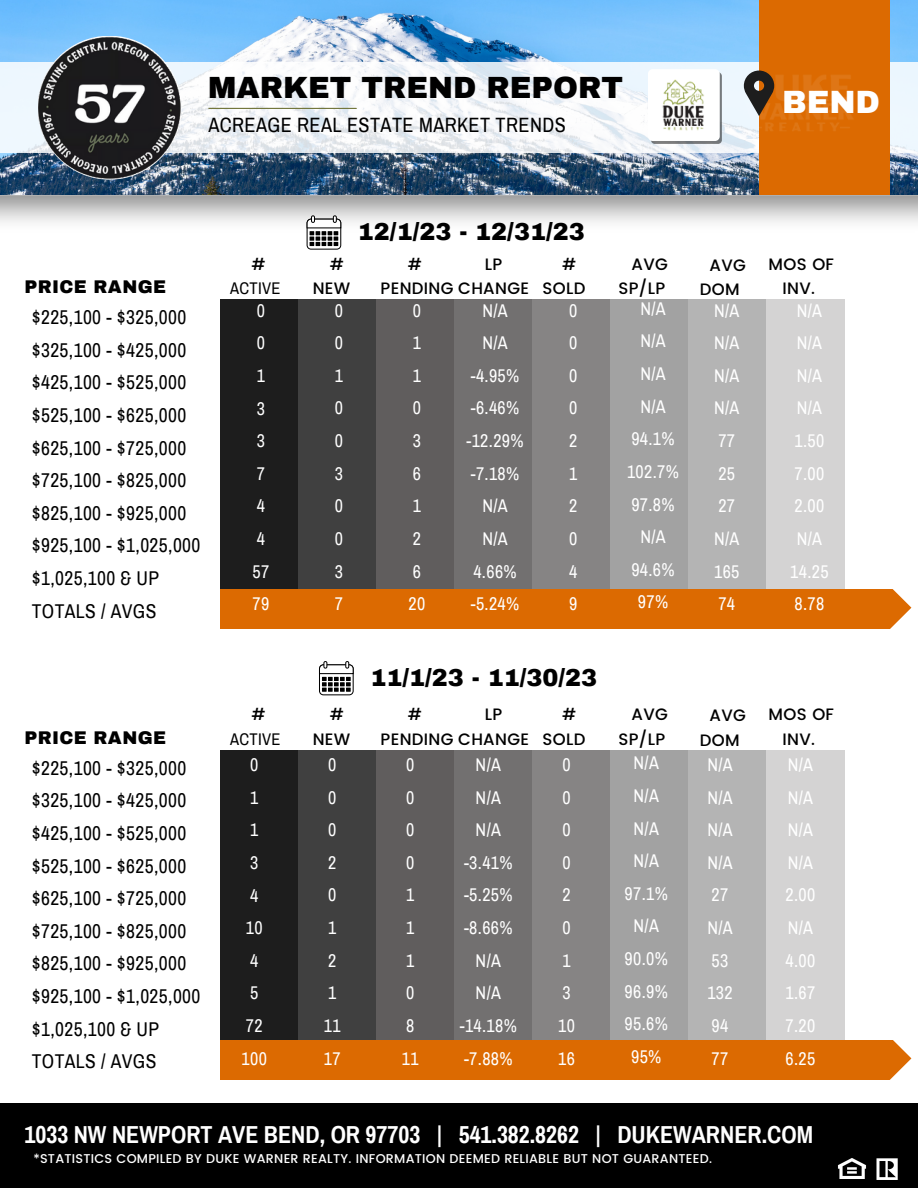
<style>
.page{position:relative;width:918px;height:1188px;background:#fff}
.page>*{position:absolute;margin:0;border:0;box-sizing:border-box;transform-origin:0 0}
.t1{font:900 31.5px "Archivo";color:#fff}
.t2{font:900 30px "Archivo";color:#000}
.t3{font:700 24px "Archivo Narrow";color:#fff}
.t4{font:900 24px "Archivo";color:#000}
.t5{font:20.25px "Archivo Narrow";letter-spacing:.02em;color:#000}
.t6{font:19.5px/32.7px "Archivo Narrow";letter-spacing:.02em;color:#000}
.t7{font:18px/32.7px "Archivo Narrow";letter-spacing:.02em;color:#fff}
.t8{font:900 18px "Archivo";letter-spacing:.02em;color:#000}
.t9{font:500 16.5px/24.8px "Poppins";letter-spacing:.02em;color:#000}
.t10{font:16.5px/24.8px "Archivo Narrow";letter-spacing:.02em;color:#000;text-align:center}
.t11{font:500 12.75px "Poppins";letter-spacing:.02em;color:#fff}
.s1{font-family:"Poppins";font-weight:500}
</style>
<div class="page">
<div style="left:221px;top:750px;width:78px;height:305px;background:#1d1d1d"></div>
<div style="left:299px;top:750px;width:78px;height:305px;background:#404040"></div>
<div style="left:377px;top:750px;width:78px;height:305px;background:#605d5d"></div>
<div style="left:455px;top:750px;width:78px;height:305px;background:#727070"></div>
<div style="left:533px;top:750px;width:78px;height:305px;background:#868484"></div>
<div style="left:611px;top:750px;width:78px;height:305px;background:#a2a2a2"></div>
<div style="left:689px;top:750px;width:78px;height:305px;background:#b4b4b4"></div>
<div style="left:767px;top:750px;width:78px;height:305px;background:#d4d3d3"></div>
<div style="left:221px;top:1040px;width:697px;height:40px;background:#dc6a01"></div>
<svg style="left:890px;top:1040px;width:28px;height:40px"></svg>
<div style="left:221px;top:299px;width:78px;height:305px;background:#1d1d1d"></div>
<div style="left:299px;top:299px;width:78px;height:305px;background:#404040"></div>
<div style="left:377px;top:299px;width:78px;height:305px;background:#605d5d"></div>
<div style="left:455px;top:299px;width:78px;height:305px;background:#727070"></div>
<div style="left:533px;top:299px;width:78px;height:305px;background:#868484"></div>
<div style="left:611px;top:299px;width:78px;height:305px;background:#a2a2a2"></div>
<div style="left:689px;top:299px;width:78px;height:305px;background:#b4b4b4"></div>
<div style="left:767px;top:299px;width:78px;height:305px;background:#d4d3d3"></div>
<div style="left:221px;top:589px;width:697px;height:40px;background:#dc6a01"></div>
<svg style="left:890px;top:589px;width:28px;height:40px"></svg>
<img style="left:0;top:195px;width:918px;height:37px">
<svg style="left:307px;top:215px;width:34px;height:35px"></svg>
<svg style="left:319px;top:661px;width:35px;height:34px"></svg>
<img style="left:0;top:0;width:918px;height:195px">
<div style="left:0;top:1103px;width:918px;height:85px;background:#000"></div>
<img style="left:876px;top:1158px;width:23px;height:22px">
<img style="left:837px;top:1158px;width:30px;height:21px">
<svg style="left:0;top:62px;width:918px;height:91px;fill:#f3f7fb"></svg>
<div style="left:759px;top:0;width:131px;height:194px;background:#dc6a01"></div>
<div style="left:651px;top:72px;width:71px;height:72px;background:#77797b;border-radius:4px"></div>
<div style="left:648px;top:69px;width:72px;height:72px;background:#fff;border-radius:5px"></div>
<img style="left:662px;top:79px;width:41px;height:52px">
<img style="left:703px;top:71px;width:193px;height:64px">
<hr style="left:209px;top:108px;width:147px;height:1px;background:#6f7337">
<svg style="left:744px;top:71px;width:30px;height:45px"></svg>
<img style="left:39px;top:36px;width:143px;height:143px">
<p class="t2" style="left:208px;top:71px;width:416px">MARKET TREND REPORT</p>
<p class="t5" style="left:208px;top:114px;width:359px">ACREAGE REAL ESTATE MARKET TRENDS</p>
<p class="t1" style="left:782px;top:86px;width:99px">BEND</p>
<h5 class="t8" style="left:25px;top:278px;width:143px">PRICE RANGE</h5>
<h5 class="t6" style="left:32px;top:301px;width:170px">$225,100 - $325,000 $325,100 - $425,000 $425,100 - $525,000 $525,100 - $625,000 $625,100 - $725,000 $725,100 - $825,000 $825,100 - $925,000 $925,100 - $1,025,000 $1,025,100 &amp; UP<br>TOTALS / AVGS</h5>
<p class="t8" style="left:25px;top:728px;width:143px">PRICE RANGE</p>
<h3 class="t6" style="left:32px;top:752px;width:170px">$225,100 - $325,000 $325,100 - $425,000 $425,100 - $525,000 $525,100 - $625,000 $625,100 - $725,000 $725,100 - $825,000 $825,100 - $925,000 $925,100 - $1,025,000 $1,025,100 &amp; UP<br>TOTALS / AVGS</h3>
<h5 class="t4" style="left:358px;top:219px;width:228px">12/1/23 - 12/31/23</h5>
<h5 class="t10" style="left:230px;top:252px;width:52px"><span class="s1">#<br></span>ACTIVE</h5>
<h5 class="t9" style="left:313px;top:251px;width:39px;text-indent:17px">#<br>NEW</h5>
<p class="t9" style="left:381px;top:251px;width:150px;text-indent:27px">#<br>PENDING CHANGE</p>
<p class="t9" style="left:485px;top:251px;width:19px">LP</p>
<h3 class="t9" style="left:542px;top:251px;width:44px;text-indent:20px">#<br>SOLD</h3>
<h6 class="t9" style="left:618px;top:251px;width:51px;text-align:right">AVG<br>SP/LP</h6>
<h5 class="t9" style="left:700px;top:253px;width:47px;text-align:center">AVG<br>DOM</h5>
<h5 class="t9" style="left:769px;top:251px;width:67px;text-align:center">MOS OF<br>INV.</h5>
<h6 class="t7" style="left:253px;top:294px;width:18px">0<br>0<br>1<br>3<br>3<br>7<br>4<br>4<br>57<br>79</h6>
<h6 class="t7" style="left:409px;top:294px;width:18px">0<br>1<br>1<br>0<br>3<br>6<br>1<br>2<br>6<br>20</h6>
<h6 class="t7" style="left:466px;top:294px;width:59px;text-align:center">N/A<br>N/A -4.95% -6.46% -12.29% -7.18%<br>N/A<br>N/A<br>4.66% -5.24%</h6>
<h6 class="t7" style="left:569px;top:294px;width:10px;text-align:justify">0<br>0<br>0<br>0<br>2<br>1<br>2<br>0<br>4<br>9</h6>
<h6 class="t7" style="left:627px;top:292px;width:53px;text-align:center">N/A<br>N/A<br>N/A<br>N/A<br>94.1%<br>102.7%<br>97.8%<br>N/A<br>94.6%<br>97%</h6>
<h6 class="t7" style="left:714px;top:294px;width:27px">N/A<br>N/A<br>N/A<br>N/A<br>77<br>25<br>27<br>N/A<br>165<br>74</h6>
<h6 class="t7" style="left:790px;top:294px;width:40px;text-align:center">N/A<br>N/A<br>N/A<br>N/A<br>1.50<br>7.00<br>2.00<br>N/A<br>14.25<br>8.78</h6>
<h6 class="t7" style="left:335px;top:294px;width:10px;text-align:justify">0<br>0<br>1<br>0<br>0<br>3<br>0<br>0<br>3<br>7</h6>
<h5 class="t4" style="left:370px;top:664px;width:228px">11/1/23 - 11/30/23</h5>
<h6 class="t10" style="left:230px;top:702px;width:52px"><span class="s1">#<br></span>ACTIVE</h6>
<h4 class="t9" style="left:313px;top:702px;width:39px;text-indent:17px">#<br>NEW</h4>
<h6 class="t9" style="left:381px;top:702px;width:150px;text-indent:27px">#<br>PENDING CHANGE</h6>
<h4 class="t9" style="left:485px;top:702px;width:19px">LP</h4>
<h6 class="t9" style="left:542px;top:702px;width:44px;text-indent:20px">#<br>SOLD</h6>
<h5 class="t9" style="left:618px;top:702px;width:51px;text-align:right">AVG<br>SP/LP</h5>
<h5 class="t9" style="left:700px;top:703px;width:47px;text-align:center">AVG<br>DOM</h5>
<h5 class="t9" style="left:769px;top:702px;width:67px;text-align:center">MOS OF<br>INV.</h5>
<p class="t7" style="left:242px;top:781px;width:27px;text-align:center">1<br>1<br>3<br>4<br>10<br>4<br>5<br>72<br>100</p>
<h1 class="t7" style="left:324px;top:749px;width:18px">0<br>0<br>0<br>2<br>0<br>1<br>2<br>1<br>11<br>17</h1>
<p class="t7" style="left:402px;top:749px;width:18px">0<br>0<br>0<br>0<br>1<br>1<br>1<br>0<br>8<br>11</p>
<h1 class="t7" style="left:460px;top:749px;width:59px;text-align:center">N/A<br>N/A<br>N/A -3.41% -5.25% -8.66%<br>N/A<br>N/A -14.18% -7.88%</h1>
<h4 class="t7" style="left:558px;top:749px;width:18px">0<br>0<br>0<br>0<br>2<br>0<br>1<br>3<br>10<br>16</h4>
<h6 class="t7" style="left:625px;top:747px;width:45px;text-align:center">N/A<br>N/A<br>N/A<br>N/A<br>97.1%<br>N/A<br>90.0%<br>96.9%<br>95.6%<br>95%</h6>
<h6 class="t7" style="left:707px;top:749px;width:27px">N/A<br>N/A<br>N/A<br>N/A<br>27<br>N/A<br>53<br>132<br>94<br>77</h6>
<h6 class="t7" style="left:786px;top:749px;width:31px">N/A<br>N/A<br>N/A<br>N/A<br>2.00<br>N/A<br>4.00<br>1.67<br>7.20<br>6.25</h6>
<p class="t3" style="left:25px;top:1122px;width:790px">1033 NW NEWPORT AVE BEND, OR 97703 | 541.382.8262 | DUKEWARNER.COM</p>
<p class="t11" style="left:33px;top:1152px;width:680px">*STATISTICS COMPILED BY DUKE WARNER REALTY. INFORMATION DEEMED RELIABLE BUT NOT GUARANTEED.</p>
</div>
